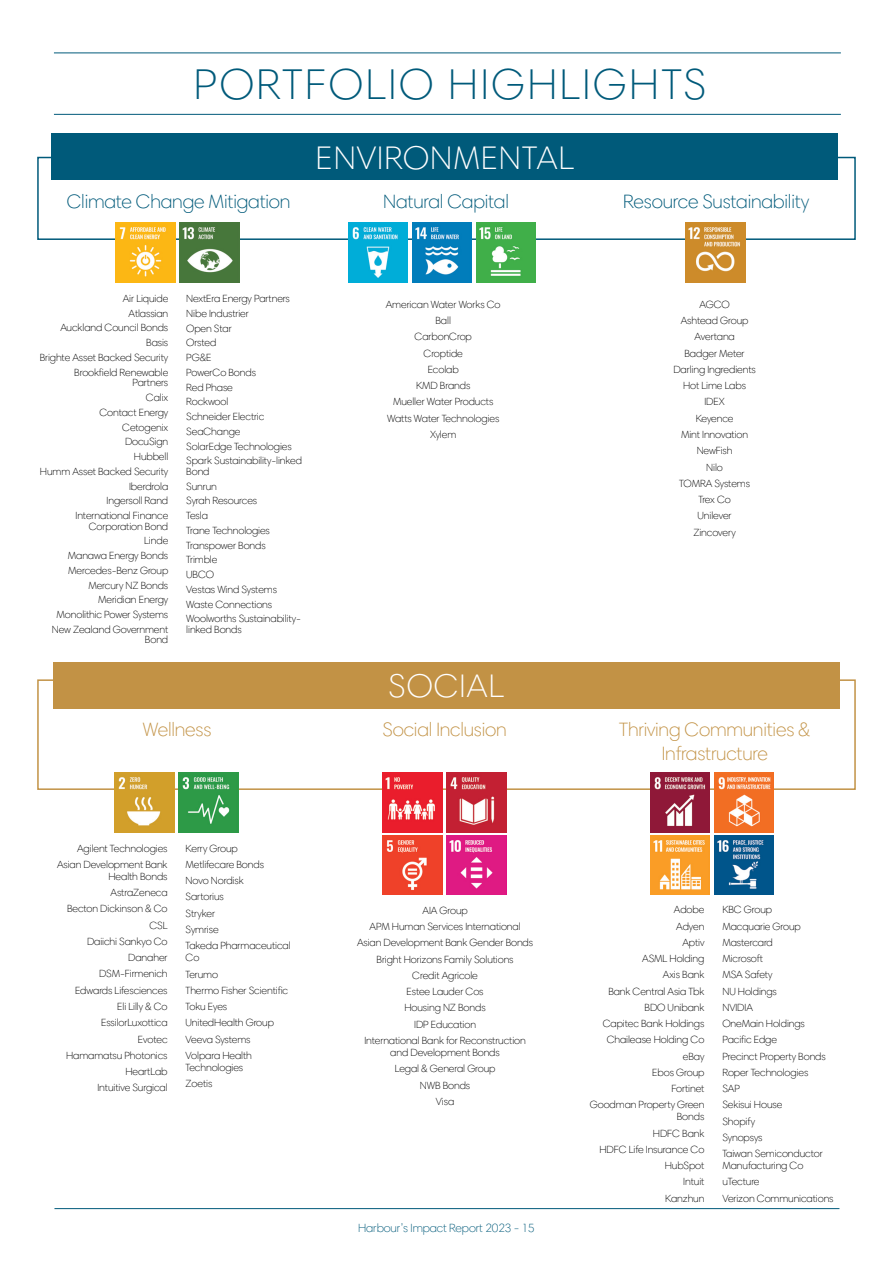
<style>
.page{position:relative;width:893px;height:1263px;background:#fff}
.page>*{position:absolute;margin:0;border:0;box-sizing:border-box;transform-origin:0 0}
.t1{font:300 43.5px "Harmonia Sans Std";letter-spacing:.06em;color:#005a7a}
.t2{font:300 33px "Harmonia Sans Std";letter-spacing:.03em;color:#fff}
.t3{font:300 19.5px "Harmonia Sans Std";letter-spacing:-.01em;color:#005a7a}
.t4{font:300 19.5px/23.4px "Harmonia Sans Std";letter-spacing:-.01em;color:#c29245;text-align:center}
.t5{font:300 12px "Harmonia Sans Std";letter-spacing:-.01em;color:#005a7a}
.t6{font:300 10.5px/16.2px "Harmonia Sans Std";letter-spacing:-.01em;color:#000;text-align:right}
</style>
<div class="page">
<hr style="left:54px;top:1208px;width:785px;height:1px;background:#005a7a">
<div style="left:53px;top:662px;width:786px;height:47px;background:#c29245"></div>
<div style="left:37px;top:679px;width:819px;height:111px;border:2px solid #c29245"></div>
<img style="left:650px;top:772px;width:60px;height:60px">
<img style="left:383px;top:772px;width:59px;height:60px">
<img style="left:115px;top:772px;width:59px;height:60px">
<img style="left:650px;top:835px;width:60px;height:60px">
<img style="left:382px;top:835px;width:60px;height:60px">
<img style="left:714px;top:835px;width:60px;height:60px">
<img style="left:446px;top:835px;width:60px;height:60px">
<img style="left:714px;top:772px;width:60px;height:60px">
<img style="left:447px;top:772px;width:59px;height:60px">
<img style="left:179px;top:772px;width:60px;height:60px">
<div style="left:37px;top:157px;width:819px;height:83px;border:2px solid #005a7a"></div>
<div style="left:52px;top:133px;width:786px;height:47px;background:#005a7a"></div>
<img style="left:116px;top:223px;width:59px;height:59px">
<img style="left:348px;top:223px;width:60px;height:59px">
<img style="left:180px;top:223px;width:59px;height:59px">
<img style="left:412px;top:223px;width:60px;height:59px">
<img style="left:476px;top:223px;width:60px;height:59px">
<img style="left:686px;top:223px;width:59px;height:59px">
<hr style="left:54px;top:53px;width:787px;height:1px;background:#005a7a">
<hr style="left:54px;top:114px;width:787px;height:1px;background:#005a7a">
<h1 class="t1" style="left:194px;top:58px;width:514px">PORTFOLIO HIGHLIGHTS</h1>
<h2 class="t2" style="left:316px;top:138px;width:260px">ENVIRONMENTAL</h2>
<h3 class="t3" style="left:67px;top:189px;width:225px">Climate Change Mitigation</h3>
<h3 class="t3" style="left:383px;top:189px;width:127px">Natural Capital</h3>
<h3 class="t3" style="left:623px;top:189px;width:187px">Resource Sustainability</h3>
<p class="t6" style="left:40px;top:291px;width:130px;line-height:14.7px">Air Liquide<br>Atlassian<br>Auckland Council Bonds<br>Basis<br>Brighte Asset Backed Security<br>Brookfield Renewable</p>
<p class="t6" style="left:40px;top:375px;width:130px;line-height:14.7px">Partners<br>Calix<br>Contact Energy<br>Cetogenix<br>DocuSign<br>Hubbell<br>Humm Asset Backed Security<br>Iberdrola<br>Ingersoll Rand<br>International Finance</p>
<p class="t6" style="left:52px;top:519px;width:118px;line-height:14.7px">Corporation Bond<br>Linde<br>Manawa Energy Bonds<br>Mercedes-Benz Group<br>Mercury NZ Bonds<br>Meridian Energy<br>Monolithic Power Systems<br>New Zealand Government</p>
<p class="t6" style="left:145px;top:632px;width:25px">Bond</p>
<p class="t6" style="left:186px;top:291px;width:117px;line-height:14.7px;text-align:left">NextEra Energy Partners<br>Nibe Industrier<br>Open Star<br>Orsted<br>PG&amp;E<br>PowerCo Bonds<br>Red Phase<br>Rockwool<br>Schneider Electric<br>SeaChange<br>SolarEdge Technologies<br>Spark Sustainability-linked</p>
<p class="t6" style="left:186px;top:464px;width:116px;line-height:14.7px;text-align:left">Bond<br>Sunrun<br>Syrah Resources<br>Tesla<br>Trane Technologies<br>Transpower Bonds<br>Trimble<br>UBCO<br>Vestas Wind Systems<br>Waste Connections<br>Woolworths Sustainability-</p>
<p class="t6" style="left:186px;top:621px;width:57px">linked Bonds</p>
<p class="t6" style="left:386px;top:296px;width:116px;text-align:center">American Water Works Co<br>Ball<br>CarbonCrop<br>Croptide<br>Ecolab<br>KMD Brands<br>Mueller Water Products<br>Watts Water Technologies<br>Xylem</p>
<p class="t6" style="left:673px;top:296px;width:84px;text-align:center">AGCO<br>Ashtead Group<br>Avertana<br>Badger Meter<br>Darling Ingredients<br>Hot Lime Labs<br>IDEX<br>Keyence<br>Mint Innovation<br>NewFish<br>Nilo<br>TOMRA Systems<br>Trex Co<br>Unilever<br>Zincovery</p>
<h2 class="t2" style="left:388px;top:666px;width:117px">SOCIAL</h2>
<h3 class="t4" style="left:143px;top:718px;width:70px">Wellness</h3>
<h3 class="t4" style="left:383px;top:718px;width:126px">Social Inclusion</h3>
<h3 class="t4" style="left:619px;top:718px;width:193px">Thriving Communities &amp;<br>Infrastructure</h3>
<p class="t6" style="left:57px;top:840px;width:112px">Agilent Technologies<br>Asian Development Bank</p>
<p class="t6" style="left:66px;top:868px;width:103px">Health Bonds<br>AstraZeneca<br>Becton Dickinson &amp; Co<br>CSL<br>Daiichi Sankyo Co<br>Danaher<br>DSM-Firmenich<br>Edwards Lifesciences<br>Eli Lilly &amp; Co<br>EssilorLuxottica<br>Evotec<br>Hamamatsu Photonics<br>HeartLab<br>Intuitive Surgical</p>
<p class="t6" style="left:186px;top:840px;width:107px;text-align:left">Kerry Group<br>Metlifecare Bonds<br>Novo Nordisk<br>Sartorius<br>Stryker<br>Symrise<br>Takeda Pharmaceutical</p>
<p class="t6" style="left:186px;top:949px;width:104px;text-align:left">Co<br>Terumo<br>Thermo Fisher Scientific<br>Toku Eyes<br>UnitedHealth Group<br>Veeva Systems<br>Volpara Health</p>
<p class="t6" style="left:186px;top:1059px;width:59px;text-align:left">Technologies<br>Zoetis</p>
<p class="t6" style="left:357px;top:902px;width:178px;text-align:center">AIA Group<br>APM Human Services International<br>Asian Development Bank Gender Bonds<br>Bright Horizons Family Solutions<br>Credit Agricole<br>Estee Lauder Cos<br>Housing NZ Bonds<br>IDP Education<br>International Bank for Reconstruction</p>
<p class="t6" style="left:390px;top:1044px;width:111px;text-align:center">and Development Bonds<br>Legal &amp; General Group<br>NWB Bonds<br>Visa</p>
<p class="t5" style="left:358px;top:1221px;width:178px">Harbour’s Impact Report 2023 - 15</p>
<p class="t6" style="left:590px;top:902px;width:116px">Adobe<br>Adyen<br>Aptiv<br>ASML Holding<br>Axis Bank<br>Bank Central Asia Tbk<br>BDO Unibank<br>Capitec Bank Holdings<br>Chailease Holding Co eBay<br>Ebos Group<br>Fortinet<br>Goodman Property Green</p>
<p class="t6" style="left:599px;top:1109px;width:106px">Bonds<br>HDFC Bank<br>HDFC Life Insurance Co<br>HubSpot<br>Intuit<br>Kanzhun</p>
<p class="t6" style="left:722px;top:902px;width:105px;text-align:left">KBC Group<br>Macquarie Group<br>Mastercard<br>Microsoft<br>MSA Safety<br>NU Holdings<br>NVIDIA<br>OneMain Holdings<br>Pacific Edge<br>Precinct Property Bonds<br>Roper Technologies<br>SAP<br>Sekisui House<br>Shopify<br>Synopsys<br>Taiwan Semiconductor</p>
<p class="t6" style="left:722px;top:1157px;width:113px;text-align:left">Manufacturing Co uTecture<br>Verizon Communications</p>
</div>
